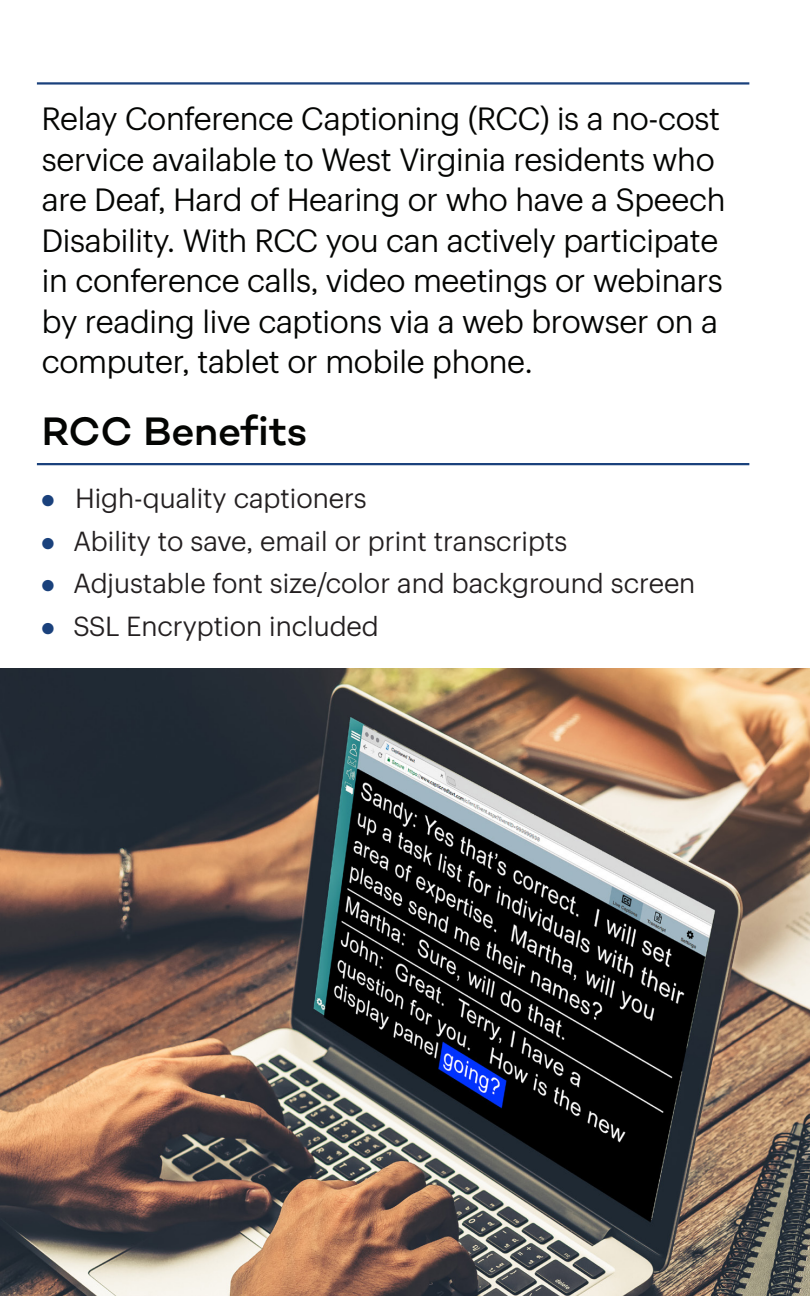
<style>
.page{position:relative;width:810px;height:1296px;background:#fff}
.page>*{position:absolute;margin:0;border:0;box-sizing:border-box;transform-origin:0 0}
.t1{font:500 40.5px "Campton";letter-spacing:-.005em;color:#040503}
.t2{font:31.5px/40.5px "Sprint Sans";letter-spacing:-.01em;color:#040503}
.t3{font:27px "Sprint Sans";color:#231f20}
.s1{color:#1a417c}
</style>
<div class="page">
<img style="left:0;top:669px;width:810px;height:627px">
<hr style="left:37px;top:463px;width:712px;height:2px;background:#1a417c">
<hr style="left:37px;top:82px;width:712px;height:3px;background:#1a417c">
<p class="t2" style="left:42px;top:96px;width:685px">Relay Conference Captioning (RCC) is a no-cost service available to West Virginia residents who are Deaf, Hard of Hearing or who have a Speech Disability. With RCC you can actively participate in conference calls, video meetings or webinars by reading live captions via a web browser on a computer, tablet or mobile phone.</p>
<p class="t1" style="left:42px;top:406px;width:267px">RCC Benefits</p>
<p class="t3" style="left:42px;top:478px;width:326px"><span class="s1">●</span> High-quality captioners</p>
<p class="t3" style="left:42px;top:521px;width:527px"><span class="s1">●</span> Ability to save, email or print transcripts</p>
<p class="t3" style="left:42px;top:563px;width:655px"><span class="s1">●</span> Adjustable font size/color and background screen</p>
<p class="t3" style="left:42px;top:606px;width:339px"><span class="s1">●</span> SSL Encryption included</p>
</div>
